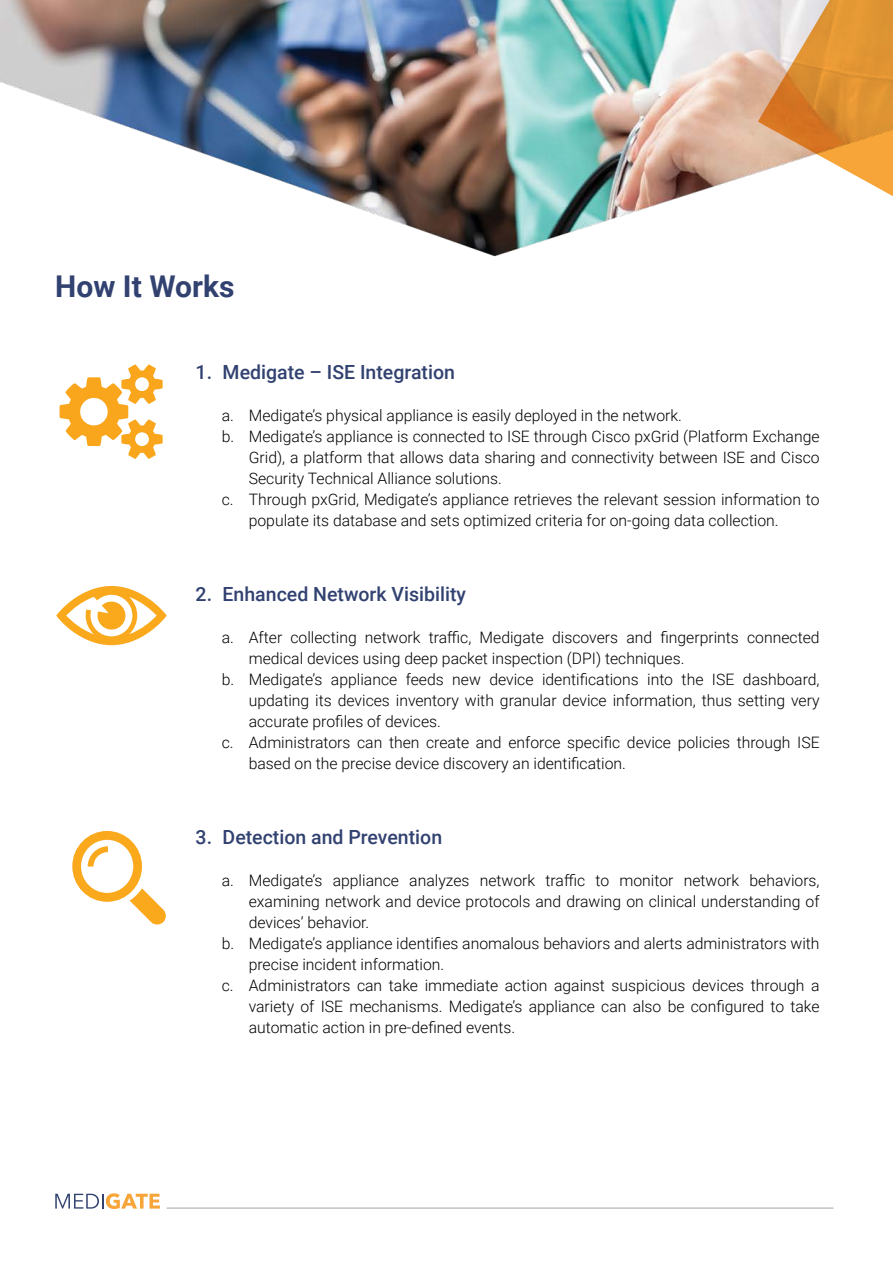
<style>
.page{position:relative;width:893px;height:1263px;background:#fff}
.page>*{position:absolute;margin:0;border:0;box-sizing:border-box;transform-origin:0 0}
.t1{font:700 30px "Roboto";color:#314170}
.t2{font:500 19.5px "Roboto";color:#314170}
.t3{font:300 15.75px "Roboto";color:#000101}
</style>
<div class="page">
<img style="left:1px;top:0;width:757px;height:646px">
<svg style="left:758px;top:0;width:135px;height:196px;background:#e4ac6d"></svg>
<svg style="left:55px;top:1193px;width:105px;height:16px"></svg>
<hr style="left:167px;top:1207px;width:666px;height:1px;background:#a7a9ac">
<svg style="left:56px;top:586px;width:111px;height:59px"></svg>
<svg style="left:72px;top:831px;width:94px;height:94px"></svg>
<svg style="left:60px;top:364px;width:103px;height:95px"></svg>
<h1 class="t1" style="left:55px;top:265px;width:181px">How It Works</h1>
<p class="t2" style="left:196px;top:358px;width:261px">1. Medigate – ISE Integration</p>
<p class="t3" style="left:222px;top:404px;width:462px">a. Medigate’s physical appliance is easily deployed in the network.</p>
<p class="t3" style="left:222px;top:425px;width:599px">b. Medigate’s appliance is connected to ISE through Cisco pxGrid (Platform Exchange</p>
<p class="t3" style="left:249px;top:446px;width:572px">Grid), a platform that allows data sharing and connectivity between ISE and Cisco</p>
<p class="t3" style="left:249px;top:467px;width:255px">Security Technical Alliance solutions.</p>
<p class="t3" style="left:222px;top:488px;width:599px">c. Through pxGrid, Medigate’s appliance retrieves the relevant session information to</p>
<p class="t3" style="left:249px;top:509px;width:531px">populate its database and sets optimized criteria for on-going data collection.</p>
<p class="t2" style="left:196px;top:580px;width:272px">2. Enhanced Network Visibility</p>
<p class="t3" style="left:222px;top:626px;width:599px">a. After collecting network traffic, Medigate discovers and fingerprints connected</p>
<p class="t3" style="left:249px;top:647px;width:437px">medical devices using deep packet inspection (DPI) techniques.</p>
<p class="t3" style="left:222px;top:668px;width:599px">b. Medigate’s appliance feeds new device identifications into the ISE dashboard,</p>
<p class="t3" style="left:249px;top:689px;width:572px">updating its devices inventory with granular device information, thus setting very</p>
<p class="t3" style="left:249px;top:710px;width:194px">accurate profiles of devices.</p>
<p class="t3" style="left:222px;top:731px;width:599px">c. Administrators can then create and enforce specific device policies through ISE</p>
<p class="t3" style="left:249px;top:752px;width:379px">based on the precise device discovery an identification.</p>
<p class="t2" style="left:196px;top:823px;width:248px">3. Detection and Prevention</p>
<p class="t3" style="left:222px;top:869px;width:599px">a. Medigate’s appliance analyzes network traffic to monitor network behaviors,</p>
<p class="t3" style="left:249px;top:890px;width:572px">examining network and device protocols and drawing on clinical understanding of</p>
<p class="t3" style="left:249px;top:911px;width:122px">devices’ behavior.</p>
<p class="t3" style="left:222px;top:932px;width:599px">b. Medigate’s appliance identifies anomalous behaviors and alerts administrators with</p>
<p class="t3" style="left:249px;top:953px;width:197px">precise incident information.</p>
<p class="t3" style="left:222px;top:974px;width:599px">c. Administrators can take immediate action against suspicious devices through a</p>
<p class="t3" style="left:249px;top:995px;width:572px">variety of ISE mechanisms. Medigate’s appliance can also be configured to take</p>
<p class="t3" style="left:249px;top:1016px;width:268px">automatic action in pre-defined events.</p>
</div>
